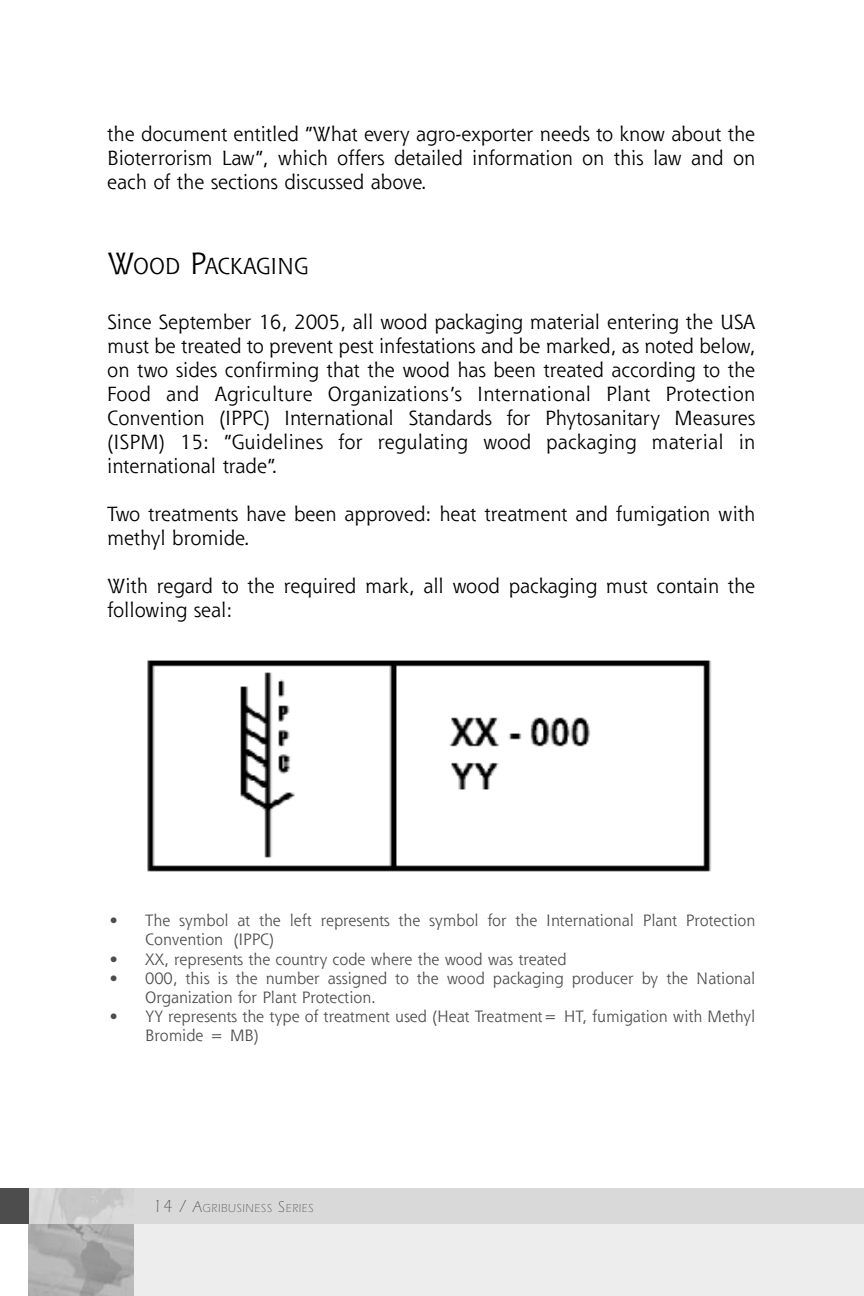
<style>
.page{position:relative;width:864px;height:1296px;background:#fff}
.page>*{position:absolute;margin:0;border:0;box-sizing:border-box;transform-origin:0 0}
.t1{font:22.4px "Shannon";color:#000}
.t2{font:20px/24px "Shannon";color:#000;text-align:justify}
.t3{font:16px/19.2px "Shannon";color:#4d4d4d}
.t4{font:300 12px "Itc Eras";letter-spacing:.07em;color:#4d4d4d;scale:.95 1}
.s1{font-size:30px}
.s2{font-size:18px}
.s3{font-size:16px}
</style>
<div class="page">
<div style="left:95px;top:1206px;width:769px;height:90px;background:#ededed"></div>
<div style="left:0;top:1188px;width:864px;height:36px;background:#d9d9d9"></div>
<img style="left:29px;top:1224px;width:105px;height:72px">
<img style="left:49px;top:1188px;width:85px;height:36px">
<div style="left:0;top:1188px;width:29px;height:36px;background:#4d4d4d"></div>
<img style="left:147px;top:660px;width:564px;height:212px">
<p class="t2" style="left:107px;top:124px;width:650px">the document entitled “What every agro-exporter needs to know about the Bioterrorism Law”, which offers detailed information on this law and on each of the sections discussed above.</p>
<p class="t1" style="left:107px;top:257px;width:202px"><span class="s1">W</span>OOD <span class="s1">P</span>ACKAGING</p>
<p class="t2" style="left:107px;top:311px;width:650px">Since September 16, 2005, all wood packaging material entering the USA must be treated to prevent pest infestations and be marked, as noted below, on two sides confirming that the wood has been treated according to the Food and Agriculture Organizations’s International Plant Protection Convention (IPPC) International Standards for Phytosanitary Measures (ISPM) 15: “Guidelines for regulating wood packaging material in international trade”.</p>
<p class="t2" style="left:107px;top:503px;width:649px">Two treatments have been approved: heat treatment and fumigation with methyl bromide.</p>
<p class="t2" style="left:107px;top:576px;width:650px">With regard to the required mark, all wood packaging must contain the following seal:</p>
<p class="t3" style="left:145px;top:912px;width:612px;text-indent:-36px">• The symbol at the left represents the symbol for the International Plant Protection<br>Convention (IPPC)</p>
<p class="t3" style="left:109px;top:951px;width:459px">• XX, represents the country code where the wood was treated</p>
<p class="t3" style="left:145px;top:970px;width:611px;text-indent:-36px">• 000, this is the number assigned to the wood packaging producer by the National<br>Organization for Plant Protection.</p>
<p class="t3" style="left:145px;top:1008px;width:611px;text-indent:-36px">• YY represents the type of treatment used (Heat Treatment= HT, fumigation with Methyl<br>Bromide = MB)</p>
<p class="t4" style="left:153px;top:1204px;width:171px"><span class="s2">14 /</span> <span class="s3">A</span>GRIBUSINESS <span class="s3">S</span>ERIES</p>
</div>
